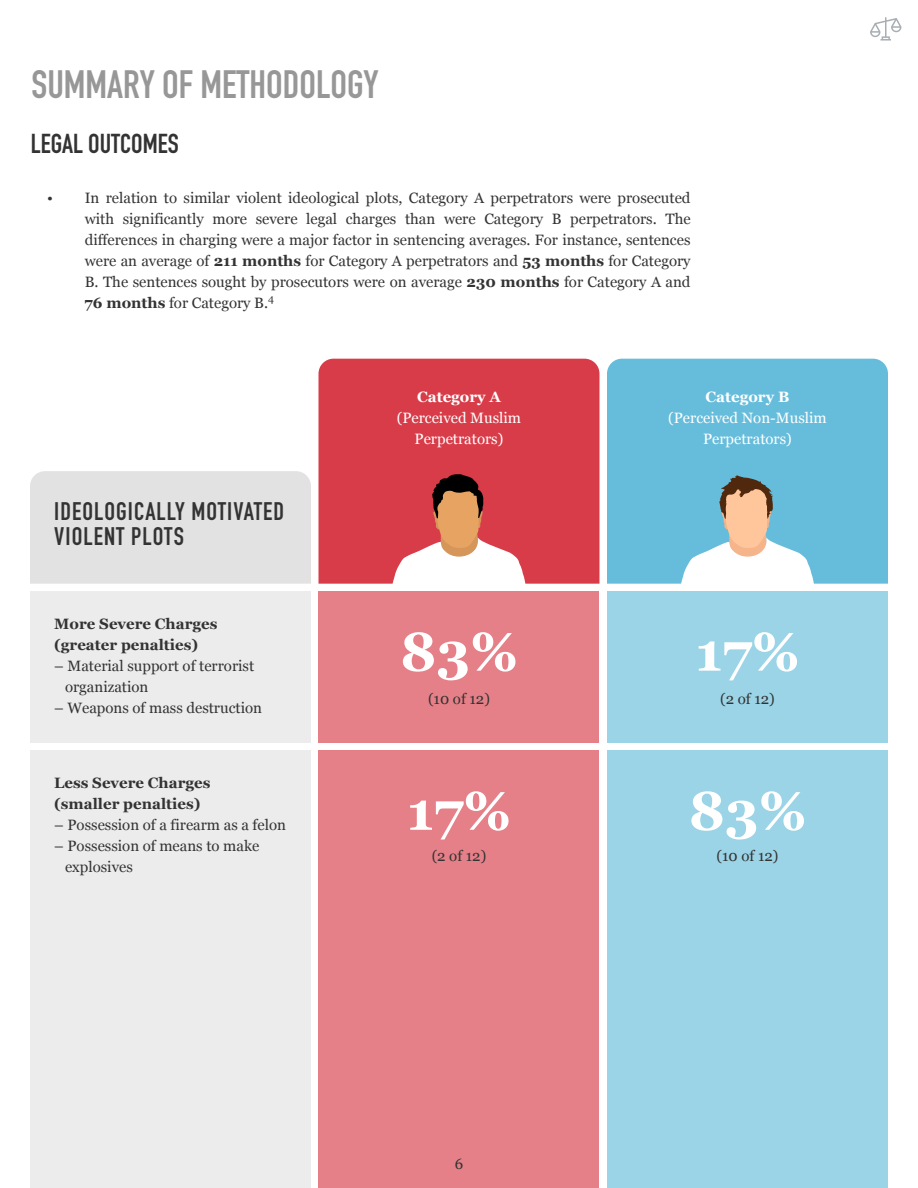
<style>
.page{position:relative;width:918px;height:1188px;background:#fff}
.page>*{position:absolute;margin:0;border:0;box-sizing:border-box;transform-origin:0 0}
.t1{font:700 54px "Georgia";color:#fff}
.t2{font:700 39px "DIN Condensed";color:#979797}
.t3{font:700 27px "DIN Condensed";color:#333}
.t4{font:700 25.05px/25.5px "DIN Condensed";letter-spacing:.04em;color:#333}
.t5{font:15px/21px "Georgia";color:#333}
.t6{font:700 15px/21px "Georgia";color:#333}
.t7{font:15px/21px "Georgia";color:#fff;text-align:center}
.t8{font:700 15px "Georgia";color:#fff}
.s1{font-weight:700}
</style>
<div class="page">
<div style="left:30px;top:471px;width:281px;height:113px;background:#e2e2e2"></div>
<div style="left:319px;top:359px;width:280px;height:225px;background:#d93c49"></div>
<div style="left:607px;top:359px;width:281px;height:225px;background:#66bddb"></div>
<div style="left:30px;top:591px;width:281px;height:152px;background:#ececec"></div>
<div style="left:319px;top:591px;width:280px;height:152px;background:#e68088"></div>
<div style="left:607px;top:591px;width:281px;height:152px;background:#9bd4e7"></div>
<div style="left:30px;top:750px;width:281px;height:438px;background:#ececec"></div>
<div style="left:319px;top:750px;width:280px;height:438px;background:#e68088"></div>
<div style="left:607px;top:750px;width:281px;height:438px;background:#9bd4e7"></div>
<svg style="left:870px;top:17px;width:32px;height:24px"></svg>
<svg style="left:392px;top:474px;width:134px;height:110px"></svg>
<svg style="left:681px;top:475px;width:133px;height:109px"></svg>
<h2 class="t2" style="left:32px;top:58px;width:349px">SUMMARY OF METHODOLOGY</h2>
<h3 class="t3" style="left:31px;top:126px;width:149px">LEGAL OUTCOMES</h3>
<p class="t5" style="left:85px;top:186px;width:608px;text-align:justify;text-indent:-37px">• In relation to similar violent ideological plots, Category A perpetrators were prosecuted with significantly more severe legal charges than were Category B perpetrators. The differences in charging were a major factor in sentencing averages. For instance, sentences were an average of <span class="s1">211 months</span> for Category A perpetrators and <span class="s1">53 months</span> for Category B. The sentences sought by prosecutors were on average <span class="s1">230 months</span> for Category A and <span class="s1">76 months</span> for Category B.<sup>4</sup></p>
<h3 class="t4" style="left:54px;top:498px;width:231px">IDEOLOGICALLY MOTIVATED<br>VIOLENT PLOTS</h3>
<p class="t6" style="left:54px;top:613px;width:165px">More Severe Charges (greater penalties)</p>
<p class="t5" style="left:65px;top:655px;width:191px;text-indent:-11px">– Material support of terrorist organization</p>
<p class="t5" style="left:54px;top:697px;width:209px">– Weapons of mass destruction</p>
<p class="t6" style="left:54px;top:772px;width:158px">Less Severe Charges (smaller penalties)</p>
<p class="t5" style="left:54px;top:814px;width:233px">– Possession of a firearm as a felon</p>
<p class="t5" style="left:65px;top:835px;width:196px;text-indent:-11px">– Possession of means to make explosives</p>
<p class="t8" style="left:417px;top:386px;width:85px">Category A</p>
<p class="t7" style="left:397px;top:407px;width:126px">(Perceived Muslim<br>Perpetrators)</p>
<h1 class="t1" style="left:400px;top:611px;width:119px">83%</h1>
<p class="t5" style="left:428px;top:687px;width:63px">(10 of 12)</p>
<h1 class="t1" style="left:407px;top:770px;width:105px">17%</h1>
<p class="t5" style="left:432px;top:845px;width:56px">(2 of 12)</p>
<p class="t5" style="left:455px;top:1152px;width:10px">6</p>
<p class="t8" style="left:706px;top:386px;width:85px">Category B</p>
<p class="t7" style="left:668px;top:407px;width:160px">(Perceived Non-Muslim<br>Perpetrators)</p>
<h1 class="t1" style="left:696px;top:611px;width:105px">17%</h1>
<p class="t5" style="left:720px;top:687px;width:56px">(2 of 12)</p>
<h1 class="t1" style="left:689px;top:770px;width:119px">83%</h1>
<p class="t5" style="left:717px;top:845px;width:63px">(10 of 12)</p>
</div>
